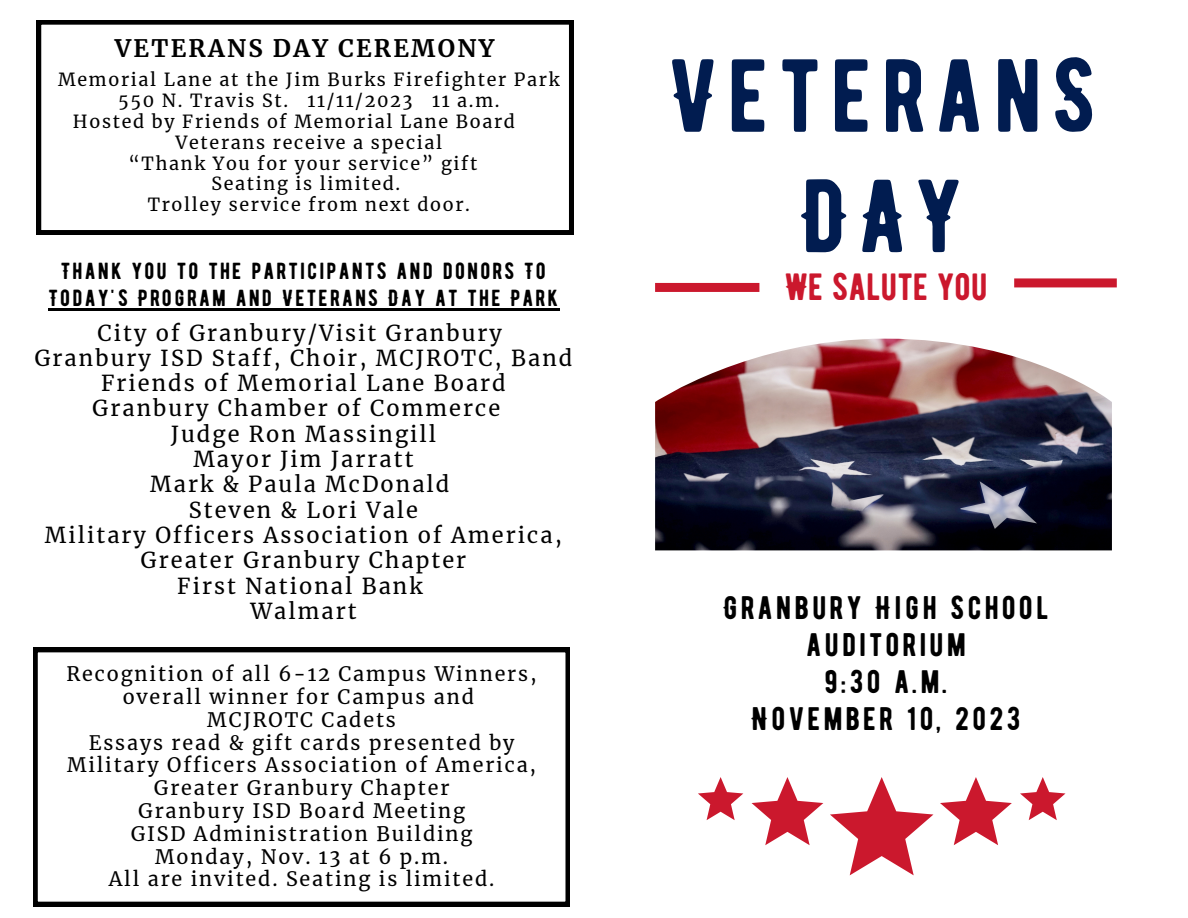
<style>
.page{position:relative;width:1188px;height:918px;background:#fff}
.page>*{position:absolute;margin:0;border:0;box-sizing:border-box;transform-origin:0 0}
.t1{font:103.5px "BERNIER Regular";letter-spacing:.095em;color:#011c50}
.t2{font:37.95px "BERNIER Regular";color:#cb182d}
.t3{font:32.55px "BERNIER Regular";letter-spacing:.095em;color:#000}
.t4{font:700 23.85px "Merriweather";letter-spacing:.095em;color:#000}
.t5{font:23.25px/27px "BERNIER Regular";letter-spacing:.095em;color:#000;text-align:center}
.t6{font:21.75px/25.3px "Merriweather";letter-spacing:.095em;color:#000;text-align:center}
.t7{font:19.8px/22.8px "Merriweather";letter-spacing:.095em;color:#000;text-align:center}
.t8{font:17.85px "Merriweather";letter-spacing:.095em;color:#000}
</style>
<div class="page">
<svg style="left:33px;top:648px;width:537px;height:258px"></svg>
<img style="left:655px;top:339px;width:457px;height:211px">
<svg style="left:830px;top:777px;width:103px;height:98px"></svg>
<svg style="left:940px;top:777px;width:72px;height:68px"></svg>
<svg style="left:752px;top:777px;width:71px;height:68px"></svg>
<svg style="left:1020px;top:777px;width:45px;height:43px"></svg>
<svg style="left:698px;top:777px;width:45px;height:43px"></svg>
<div style="left:655px;top:283px;width:104px;height:9px;background:#cb182d"></div>
<div style="left:1014px;top:278px;width:103px;height:9px;background:#cb182d"></div>
<svg style="left:37px;top:20px;width:536px;height:215px"></svg>
<hr style="left:49px;top:308px;width:511px;height:2px;background:#000">
<p class="t4" style="left:115px;top:33px;width:381px">VETERANS DAY CEREMONY</p>
<p class="t8" style="left:58px;top:69px;width:503px">Memorial Lane at the Jim Burks Firefighter Park</p>
<p class="t8" style="left:118px;top:89px;width:383px">550 N. Travis St. 11/11/2023 11 a.m.</p>
<p class="t8" style="left:73px;top:110px;width:444px">Hosted by Friends of Memorial Lane Board</p>
<p class="t8" style="left:176px;top:131px;width:268px">Veterans receive a special</p>
<p class="t8" style="left:128px;top:152px;width:350px">“Thank You for your service” gift</p>
<p class="t8" style="left:211px;top:173px;width:190px">Seating is limited.</p>
<p class="t8" style="left:148px;top:194px;width:324px">Trolley service from next door.</p>
<p class="t5" style="left:49px;top:258px;width:511px">THANK YOU TO THE PARTICIPANTS AND DONORS TO<br>TODAY'S PROGRAM AND VETERANS DAY AT THE PARK</p>
<p class="t6" style="left:98px;top:320px;width:406px">City of Granbury/Visit Granbury</p>
<p class="t6" style="left:34px;top:345px;width:539px">Granbury ISD Staff, Choir, MCJROTC, Band</p>
<p class="t6" style="left:101px;top:371px;width:406px">Friends of Memorial Lane Board</p>
<p class="t6" style="left:92px;top:396px;width:410px">Granbury Chamber of Commerce</p>
<p class="t6" style="left:171px;top:421px;width:267px">Judge Ron Massingill</p>
<p class="t6" style="left:193px;top:447px;width:222px">Mayor Jim Jarratt</p>
<p class="t6" style="left:150px;top:472px;width:301px">Mark &amp; Paula McDonald</p>
<p class="t6" style="left:189px;top:497px;width:231px">Steven &amp; Lori Vale</p>
<p class="t6" style="left:45px;top:523px;width:519px">Military Officers Association of America,<br>Greater Granbury Chapter</p>
<p class="t6" style="left:177px;top:573px;width:247px">First National Bank</p>
<p class="t6" style="left:250px;top:599px;width:108px">Walmart</p>
<p class="t7" style="left:67px;top:663px;width:472px">Recognition of all 6-12 Campus Winners, overall winner for Campus and</p>
<p class="t7" style="left:207px;top:708px;width:190px">MCJROTC Cadets</p>
<p class="t7" style="left:67px;top:731px;width:471px">Essays read &amp; gift cards presented by<br>Military Officers Association of America,<br>Greater Granbury Chapter</p>
<p class="t7" style="left:138px;top:800px;width:328px">Granbury ISD Board Meeting</p>
<p class="t7" style="left:131px;top:822px;width:343px">GISD Administration Building</p>
<p class="t7" style="left:155px;top:845px;width:294px">Monday, Nov. 13 at 6 p.m.</p>
<p class="t7" style="left:109px;top:868px;width:387px">All are invited. Seating is limited.</p>
<p class="t1" style="left:667px;top:33px;width:430px">VETERANS</p>
<p class="t1" style="left:801px;top:154px;width:163px">DAY</p>
<p class="t2" style="left:785px;top:264px;width:205px">WE SALUTE YOU</p>
<p class="t3" style="left:724px;top:588px;width:326px">GRANBURY HIGH SCHOOL</p>
<p class="t3" style="left:806px;top:625px;width:161px">AUDITORIUM</p>
<p class="t3" style="left:825px;top:662px;width:124px">9:30 A.M.</p>
<p class="t3" style="left:752px;top:699px;width:270px">NOVEMBER 10, 2023</p>
</div>
